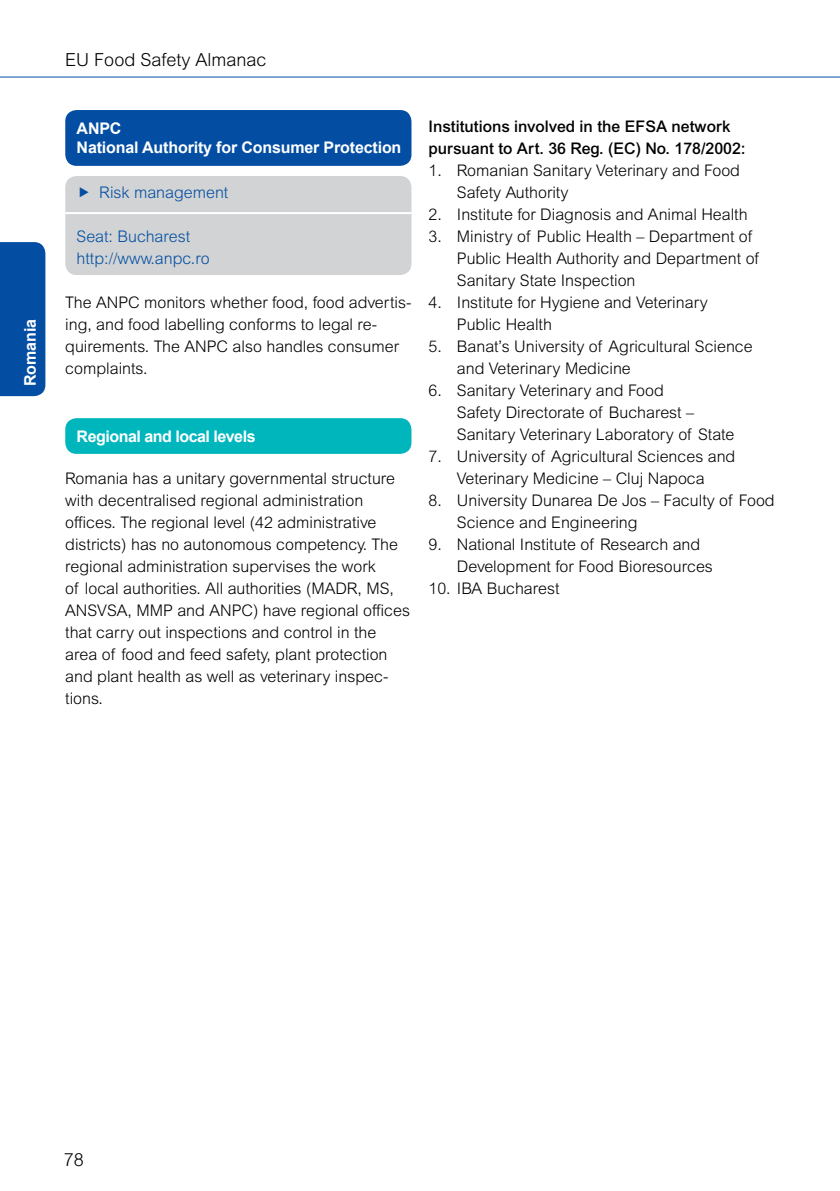
<style>
.page{position:relative;width:840px;height:1191px;background:#fff}
.page>*{position:absolute;margin:0;border:0;box-sizing:border-box;transform-origin:0 0}
.t1{font:300 18px "Arial MT Pro";color:#000}
.Fließtext{font:300 16px/22px "Arial MT Pro";color:#000}
.Fließtext_blau{font:300 16px/22px "Arial MT Pro";color:#000}
.Absatzeinleitung{font:500 16px/22px "Arial MT Pro";color:#000}
.Kaestchen{font:700 16px "Arial";letter-spacing:-.01em;color:#fff}
.Fließtext-2{font:300 16px "Arial MT Pro";color:#034ea2}
.Kaestchen-2{font:700 16px "Arial";letter-spacing:-.03em;color:#fff}
</style>
<div class="page">
<hr style="left:0;top:76px;width:839px;height:2px;background:#034ea2">
<div style="left:0;top:242px;width:45px;height:154px;background:#034ea2"></div>
<div style="left:65px;top:176px;width:346px;height:99px;background:#d1d3d4;border-radius:11px"></div>
<hr style="left:65px;top:212px;width:346px;height:2px;background:#fff">
<div style="left:65px;top:110px;width:346px;height:56px;background:#034ea2;border-radius:11px"></div>
<div style="left:65px;top:418px;width:346px;height:36px;background:#00b6bd;border-radius:11px"></div>
<p class="Kaestchen" style="left:19px;top:386px;width:69px;rotate:-90deg">Romania</p>
<p class="t1" style="left:65px;top:49px;width:203px">EU Food Safety Almanac</p>
<p class="Kaestchen" style="left:77px;top:118px;width:46px">ANPC</p>
<p class="Kaestchen" style="left:77px;top:137px;width:326px">National Authority for Consumer Protection</p>
<p class="Fließtext-2" style="left:99px;top:183px;width:130px">Risk management</p>
<p class="Fließtext-2" style="left:77px;top:227px;width:115px">Seat: Bucharest</p>
<p class="Fließtext-2" style="left:77px;top:249px;width:134px">http://www.anpc.ro</p>
<p class="Fließtext_blau" style="left:65px;top:292px;width:347px">The ANPC monitors whether food, food advertis&shy;ing, and food labelling conforms to legal re&shy;quirements. The ANPC also handles consumer complaints.</p>
<p class="Kaestchen-2" style="left:77px;top:425px;width:180px">Regional and local levels</p>
<p class="Fließtext" style="left:65px;top:468px;width:346px">Romania has a unitary governmental structure with decentralised regional administration offices. The regional level (42 administrative districts) has no autonomous competency. The regional administration supervises the work<br>of local authorities. All authorities (MADR, MS, ANSVSA, MMP and ANPC) have regional offices that carry out inspections and control in the area of food and feed safety, plant protection and plant health as well as veterinary inspec&shy;tions.</p>
<p class="Absatzeinleitung" style="left:428px;top:116px;width:318px">Institutions involved in the EFSA network pursuant to Art. 36 Reg. (EC) No. 178/2002:</p>
<p class="Fließtext" style="left:456px;top:160px;width:284px;text-indent:-28px">1. Romanian Sanitary Veterinary and Food<br>Safety Authority</p>
<p class="Fließtext" style="left:428px;top:204px;width:320px">2. Institute for Diagnosis and Animal Health</p>
<p class="Fließtext" style="left:456px;top:226px;width:303px;text-indent:-28px">3. Ministry of Public Health – Department of<br>Public Health Authority and Department of<br>Sanitary State Inspection</p>
<p class="Fließtext" style="left:456px;top:292px;width:252px;text-indent:-28px">4. Institute for Hygiene and Veterinary<br>Public Health</p>
<p class="Fließtext" style="left:456px;top:336px;width:297px;text-indent:-28px">5. Banat’s University of Agricultural Science and Veterinary Medicine</p>
<p class="Fließtext" style="left:456px;top:380px;width:279px;text-indent:-28px">6. Sanitary Veterinary and Food<br>Safety Directorate of Bucharest –<br>Sanitary Veterinary Laboratory of State</p>
<p class="Fließtext" style="left:428px;top:446px;width:308px;text-align:center">7. University of Agricultural Sciences and<br>Veterinary Medicine – Cluj Napoca</p>
<p class="Fließtext" style="left:456px;top:490px;width:319px;text-indent:-28px">8. University Dunarea De Jos – Faculty of Food<br>Science and Engineering</p>
<p class="Fließtext" style="left:456px;top:534px;width:257px;text-indent:-28px">9. National Institute of Research and<br>Development for Food Bioresources</p>
<p class="Fließtext" style="left:428px;top:578px;width:132px">10. IBA Bucharest</p>
<p class="t1" style="left:64px;top:1149px;width:22px">78</p>
</div>
